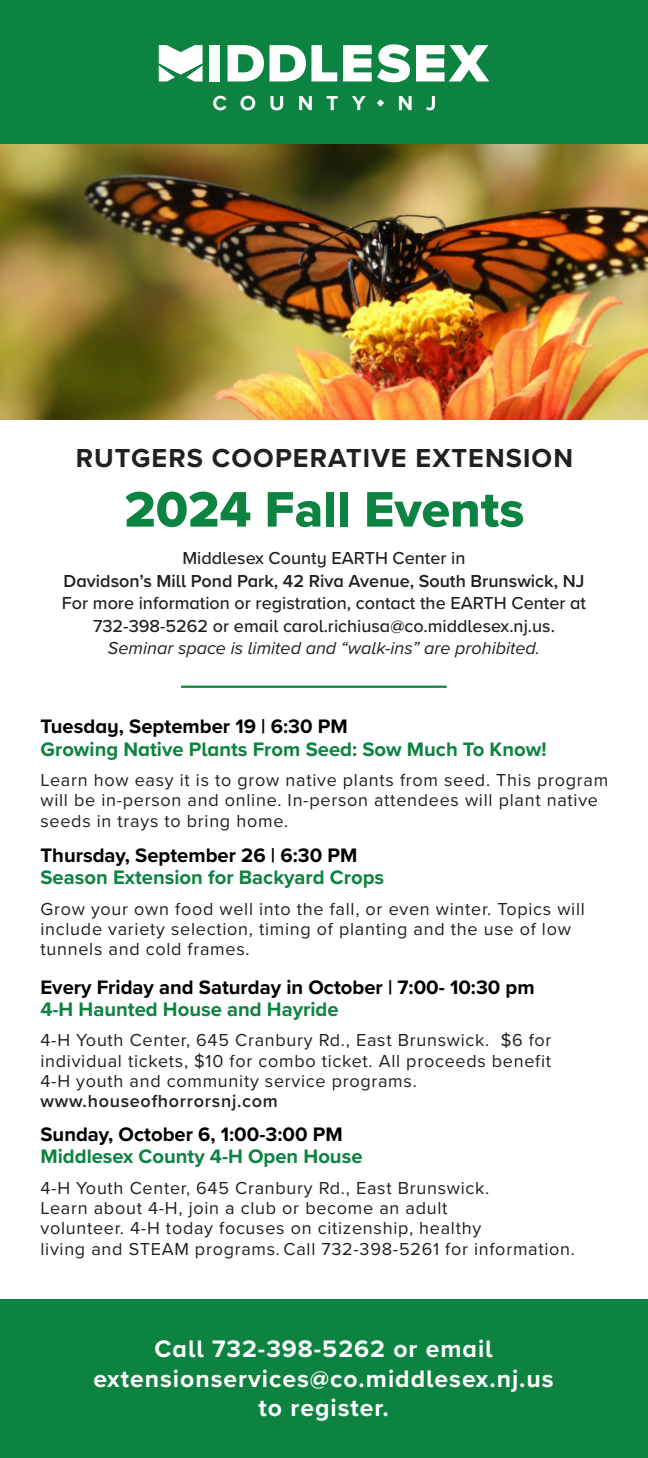
<style>
.page{position:relative;width:648px;height:1458px;background:#fff}
.page>*{position:absolute;margin:0;border:0;box-sizing:border-box;transform-origin:0 0}
.t1{font:51.75px "Proxima Nova Extrabld";color:#0c8340}
.t2{font:700 27px "Proxima Nova";letter-spacing:.04em;color:#231f20}
.t3{font:700 24.75px/29.7px "Proxima Nova";letter-spacing:.04em;color:#fff;text-align:center}
.t4{font:700 20.25px "Proxima Nova";color:#0c8340}
.t5{font:700 20.25px "Proxima Nova";color:#000}
.t6{font:18px/20.2px "Proxima Nova";letter-spacing:.04em;color:#231f20}
.t7{font:500 18px "Proxima Nova";color:#231f20}
.t8{font:600 18px "Proxima Nova";color:#231f20}
.t9{font:italic 18px "Proxima Nova";color:#231f20}
.s1{font-weight:600}
</style>
<div class="page">
<div style="left:0;top:0;width:648px;height:144px;background:#0c8340"></div>
<svg style="left:213px;top:96px;width:14px;height:14px"></svg>
<svg style="left:240px;top:96px;width:15px;height:14px"></svg>
<svg style="left:270px;top:96px;width:13px;height:14px"></svg>
<svg style="left:299px;top:96px;width:13px;height:14px"></svg>
<svg style="left:327px;top:96px;width:11px;height:14px"></svg>
<svg style="left:352px;top:96px;width:14px;height:14px"></svg>
<svg style="left:399px;top:96px;width:13px;height:14px"></svg>
<svg style="left:426px;top:96px;width:9px;height:14px"></svg>
<svg style="left:377px;top:99px;width:7px;height:8px"></svg>
<svg style="left:228px;top:45px;width:36px;height:36px"></svg>
<svg style="left:270px;top:45px;width:67px;height:36px"></svg>
<svg style="left:343px;top:44px;width:67px;height:38px"></svg>
<svg style="left:416px;top:45px;width:73px;height:36px"></svg>
<div style="left:209px;top:45px;width:11px;height:36px;background:#fff"></div>
<svg style="left:159px;top:45px;width:44px;height:37px"></svg>
<img style="left:0;top:144px;width:648px;height:276px">
<hr style="left:181px;top:686px;width:266px;height:2px;background:#0c8340">
<div style="left:0;top:1299px;width:648px;height:159px;background:#0c8340"></div>
<p class="t2" style="left:76px;top:438px;width:499px">RUTGERS COOPERATIVE EXTENSION</p>
<p class="t1" style="left:124px;top:471px;width:401px">2024 Fall Events</p>
<p class="t7" style="left:182px;top:545px;width:285px">Middlesex County EARTH Center in</p>
<p class="t8" style="left:64px;top:567px;width:522px">Davidson’s Mill Pond Park, 42 Riva Avenue, South Brunswick, NJ</p>
<p class="t7" style="left:62px;top:590px;width:526px">For more information or registration, contact the EARTH Center at</p>
<p class="t7" style="left:93px;top:612px;width:463px">732-398-5262 or email carol.richiusa@co.middlesex.nj.us.</p>
<p class="t9" style="left:108px;top:635px;width:434px">Seminar space is limited and “walk-ins” are prohibited.</p>
<p class="t5" style="left:40px;top:711px;width:309px">Tuesday, September 19 | 6:30 PM</p>
<p class="t4" style="left:40px;top:734px;width:508px">Growing Native Plants From Seed: Sow Much To Know!</p>
<p class="t6" style="left:40px;top:769px;width:569px">Learn how easy it is to grow native plants from seed. This program will be in-person and online. In-person attendees will plant native seeds in trays to bring home.</p>
<p class="t5" style="left:40px;top:840px;width:318px">Thursday, September 26 | 6:30 PM</p>
<p class="t4" style="left:40px;top:863px;width:345px">Season Extension for Backyard Crops</p>
<p class="t6" style="left:40px;top:898px;width:546px">Grow your own food well into the fall, or even winter. Topics will include variety selection, timing of planting and the use of low tunnels and cold frames.</p>
<p class="t5" style="left:40px;top:972px;width:496px">Every Friday and Saturday in October | 7:00- 10:30 pm</p>
<p class="t4" style="left:40px;top:994px;width:300px">4-H Haunted House and Hayride</p>
<p class="t6" style="left:40px;top:1030px;width:513px">4-H Youth Center, 645 Cranbury Rd., East Brunswick. $6 for individual tickets, $10 for combo ticket. All proceeds benefit 4-H youth and community service programs. <span class="s1">www.houseofhorrorsnj.com</span></p>
<p class="t5" style="left:40px;top:1119px;width:304px">Sunday, October 6, 1:00-3:00 PM</p>
<p class="t4" style="left:40px;top:1142px;width:324px">Middlesex County 4-H Open House</p>
<p class="t6" style="left:40px;top:1177px;width:536px">4-H Youth Center, 645 Cranbury Rd., East Brunswick.<br>Learn about 4-H, join a club or become an adult<br>volunteer. 4-H today focuses on citizenship, healthy<br>living and STEAM programs. Call 732-398-5261 for information.</p>
<p class="t3" style="left:93px;top:1333px;width:462px">Call 732-398-5262 or email extensionservices@co.middlesex.nj.us to register.</p>
</div>
